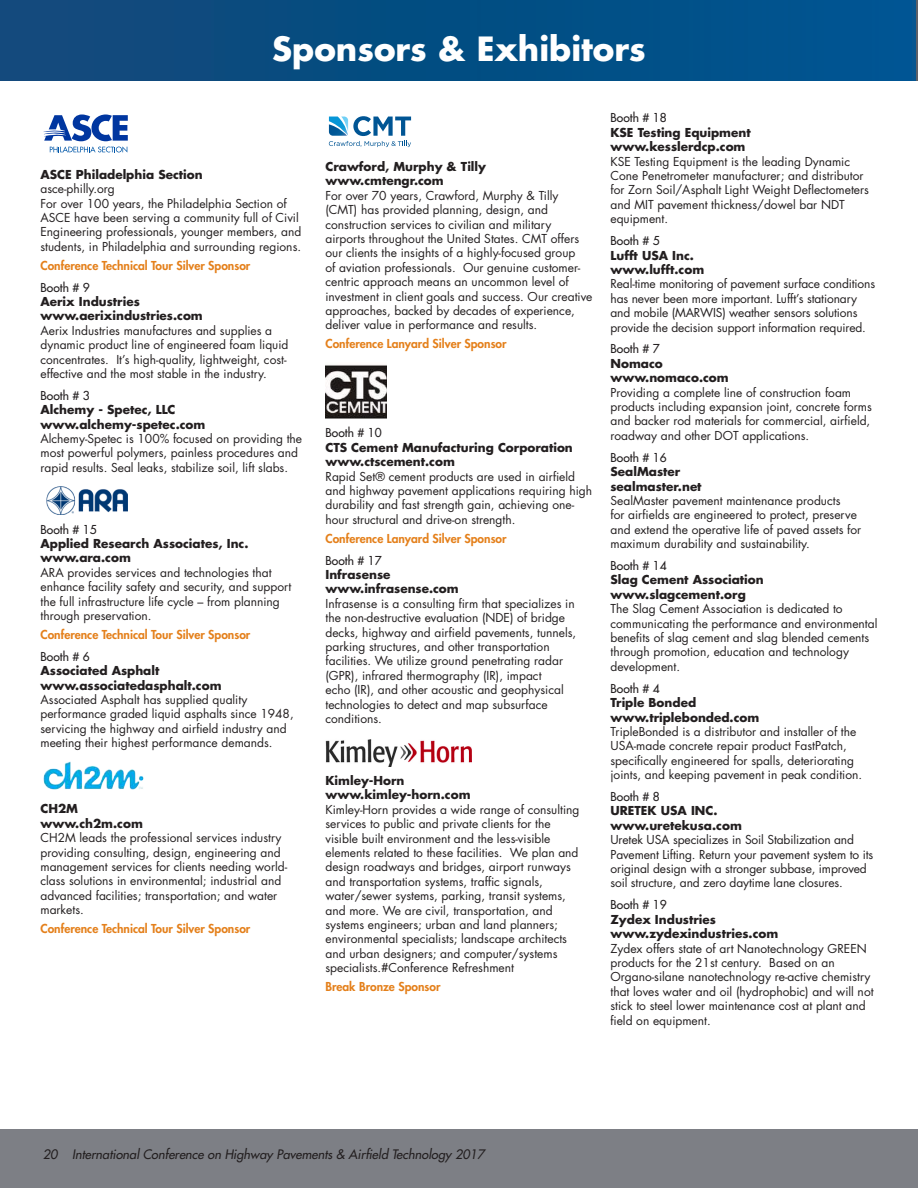
<style>
.page{position:relative;width:918px;height:1188px;background:#fff}
.page>*{position:absolute;margin:0;border:0;box-sizing:border-box;transform-origin:0 0}
.t1{font:700 32.55px "Futura Std";color:#fff}
.t2{font:italic 500 12.75px "Futura Std";color:#231f20}
.t3{font:12px/14.4px "Futura Std";color:#231f20}
.t4{font:700 12px/14.4px "Futura Std";color:#231f20}
.t5{font:800 12px "Futura Std";color:#e4801b}
.t6{font:500 12px "Futura Std";color:#231f20}
</style>
<div class="page">
<div style="left:0;top:0;width:918px;height:80px;background:linear-gradient(to right,#104879,#005490)"></div>
<svg style="left:43px;top:114px;width:85px;height:39px"></svg>
<img style="left:47px;top:486px;width:80px;height:29px">
<img style="left:43px;top:762px;width:101px;height:28px">
<svg style="left:329px;top:116px;width:82px;height:31px"></svg>
<img style="left:326px;top:365px;width:60px;height:53px">
<img style="left:326px;top:739px;width:145px;height:27px">
<div style="left:0;top:1129px;width:918px;height:59px;background:#7d7f85"></div>
<h1 class="t1" style="left:272px;top:27px;width:375px">Sponsors &amp; Exhibitors</h1>
<p class="t4" style="left:40px;top:167px;width:164px">ASCE Philadelphia Section</p>
<p class="t3" style="left:40px;top:182px;width:262px">asce-philly.org<br>For over 100 years, the Philadelphia Section of ASCE have been serving a community full of Civil Engineering professionals, younger members, and students, in Philadelphia and surrounding regions.</p>
<p class="t5" style="left:40px;top:258px;width:211px">Conference Technical Tour Silver Sponsor</p>
<p class="t6" style="left:40px;top:280px;width:51px">Booth # 9</p>
<p class="t4" style="left:40px;top:294px;width:164px">Aerix Industries www.aerixindustries.com</p>
<p class="t3" style="left:40px;top:323px;width:250px">Aerix Industries manufactures and supplies a dynamic product line of engineered foam liquid concentrates. It’s high-quality, lightweight, cost&shy;effective and the most stable in the industry.</p>
<p class="t6" style="left:40px;top:388px;width:51px">Booth # 3</p>
<p class="t4" style="left:40px;top:402px;width:166px">Alchemy - Spetec, LLC www.alchemy-spetec.com</p>
<p class="t3" style="left:40px;top:432px;width:263px">Alchemy-Spetec is 100% focused on providing the most powerful polymers, painless procedures and rapid results. Seal leaks, stabilize soil, lift slabs.</p>
<p class="t6" style="left:40px;top:522px;width:58px">Booth # 15</p>
<p class="t4" style="left:40px;top:536px;width:210px">Applied Research Associates, Inc. www.ara.com</p>
<p class="t3" style="left:40px;top:565px;width:252px">ARA provides services and technologies that enhance facility safety and security, and support the full infrastructure life cycle – from planning through preservation.</p>
<p class="t5" style="left:40px;top:627px;width:211px">Conference Technical Tour Silver Sponsor</p>
<p class="t6" style="left:40px;top:649px;width:51px">Booth # 6</p>
<p class="t4" style="left:40px;top:663px;width:183px">Associated Asphalt www.associatedasphalt.com</p>
<p class="t3" style="left:40px;top:692px;width:255px">Associated Asphalt has supplied quality performance graded liquid asphalts since 1948, servicing the highway and airfield industry and meeting their highest performance demands.</p>
<p class="t4" style="left:40px;top:801px;width:104px">CH2M www.ch2m.com</p>
<p class="t3" style="left:40px;top:831px;width:248px">CH2M leads the professional services industry providing consulting, design, engineering and management services for clients needing world&shy;class solutions in environmental; industrial and advanced facilities; transportation; and water markets.</p>
<p class="t5" style="left:40px;top:921px;width:211px">Conference Technical Tour Silver Sponsor</p>
<p class="t4" style="left:326px;top:159px;width:162px">Crawford, Murphy &amp; Tilly www.cmtengr.com</p>
<p class="t3" style="left:326px;top:188px;width:269px">For over 70 years, Crawford, Murphy &amp; Tilly (CMT) has provided planning, design, and construction services to civilian and military airports throughout the United States. CMT offers our clients the insights of a highly-focused group<br>of aviation professionals. Our genuine customer&shy;centric approach means an uncommon level of investment in client goals and success. Our creative approaches, backed by decades of experience, deliver value in performance and results.</p>
<p class="t5" style="left:326px;top:336px;width:183px">Conference Lanyard Silver Sponsor</p>
<p class="t6" style="left:326px;top:425px;width:58px">Booth # 10</p>
<p class="t4" style="left:326px;top:440px;width:249px">CTS Cement Manufacturing Corporation www.ctscement.com</p>
<p class="t3" style="left:326px;top:469px;width:268px">Rapid Set® cement products are used in airfield and highway pavement applications requiring high durability and fast strength gain, achieving one&shy;hour structural and drive-on strength.</p>
<p class="t5" style="left:326px;top:531px;width:183px">Conference Lanyard Silver Sponsor</p>
<p class="t6" style="left:326px;top:553px;width:58px">Booth # 17</p>
<p class="t4" style="left:326px;top:567px;width:135px">Infrasense www.infrasense.com</p>
<p class="t3" style="left:326px;top:596px;width:252px">Infrasense is a consulting firm that specializes in the non-destructive evaluation (NDE) of bridge decks, highway and airfield pavements, tunnels, parking structures, and other transportation facilities. We utilize ground penetrating radar (GPR), infrared thermography (IR), impact<br>echo (IR), and other acoustic and geophysical technologies to detect and map subsurface conditions.</p>
<p class="t4" style="left:326px;top:773px;width:147px">Kimley-Horn www.kimley-horn.com</p>
<p class="t3" style="left:326px;top:802px;width:255px">Kimley-Horn provides a wide range of consulting services to public and private clients for the visible built environment and the less-visible elements related to these facilities. We plan and design roadways and bridges, airport runways and transportation systems, traffic signals, water/sewer systems, parking, transit systems, and more. We are civil, transportation, and systems engineers; urban and land planners; environmental specialists; landscape architects and urban designers; and computer/systems specialists.#Conference Refreshment</p>
<p class="t5" style="left:326px;top:979px;width:117px">Break Bronze Sponsor</p>
<p class="t6" style="left:610px;top:110px;width:58px">Booth # 18</p>
<p class="t4" style="left:610px;top:125px;width:142px">KSE Testing Equipment www.kesslerdcp.com</p>
<p class="t3" style="left:610px;top:154px;width:260px">KSE Testing Equipment is the leading Dynamic Cone Penetrometer manufacturer; and distributor for Zorn Soil/Asphalt Light Weight Deflectometers and MIT pavement thickness/dowel bar NDT equipment.</p>
<p class="t6" style="left:610px;top:233px;width:51px">Booth # 5</p>
<p class="t4" style="left:610px;top:248px;width:95px">Lufft USA Inc. www.lufft.com</p>
<p class="t3" style="left:610px;top:277px;width:266px">Real-time monitoring of pavement surface conditions has never been more important. Lufft’s stationary and mobile (MARWIS) weather sensors solutions provide the decision support information required.</p>
<p class="t6" style="left:610px;top:341px;width:51px">Booth # 7</p>
<p class="t4" style="left:610px;top:356px;width:120px">Nomaco www.nomaco.com</p>
<p class="t3" style="left:610px;top:385px;width:263px">Providing a complete line of construction foam products including expansion joint, concrete forms and backer rod materials for commercial, airfield, roadway and other DOT applications.</p>
<p class="t6" style="left:610px;top:450px;width:58px">Booth # 16</p>
<p class="t4" style="left:610px;top:464px;width:93px">SealMaster sealmaster.net</p>
<p class="t3" style="left:610px;top:493px;width:252px">SealMaster pavement maintenance products<br>for airfields are engineered to protect, preserve and extend the operative life of paved assets for maximum durability and sustainability.</p>
<p class="t6" style="left:610px;top:558px;width:58px">Booth # 14</p>
<p class="t4" style="left:610px;top:573px;width:155px">Slag Cement Association www.slagcement.org</p>
<p class="t3" style="left:610px;top:602px;width:268px">The Slag Cement Association is dedicated to communicating the performance and environmental benefits of slag cement and slag blended cements through promotion, education and technology development.</p>
<p class="t6" style="left:610px;top:681px;width:51px">Booth # 4</p>
<p class="t4" style="left:610px;top:695px;width:150px">Triple Bonded www.triplebonded.com</p>
<p class="t3" style="left:610px;top:724px;width:253px">TripleBonded is a distributor and installer of the USA-made concrete repair product FastPatch, specifically engineered for spalls, deteriorating joints, and keeping pavement in peak condition.</p>
<p class="t6" style="left:610px;top:789px;width:51px">Booth # 8</p>
<p class="t4" style="left:610px;top:804px;width:133px">URETEK USA INC. www.uretekusa.com</p>
<p class="t3" style="left:610px;top:833px;width:264px">Uretek USA specializes in Soil Stabilization and Pavement Lifting. Return your pavement system to its original design with a stronger subbase, improved soil structure, and zero daytime lane closures.</p>
<p class="t6" style="left:610px;top:897px;width:58px">Booth # 19</p>
<p class="t4" style="left:610px;top:912px;width:169px">Zydex Industries www.zydexindustries.com</p>
<p class="t3" style="left:610px;top:941px;width:265px">Zydex offers state of art Nanotechnology GREEN products for the 21st century. Based on an Organo-silane nanotechnology re-active chemistry that loves water and oil (hydrophobic) and will not stick to steel lower maintenance cost at plant and field on equipment.</p>
<p class="t2" style="left:43px;top:1146px;width:443px">20 International Conference on Highway Pavements &amp; Airfield Technology 2017</p>
</div>
